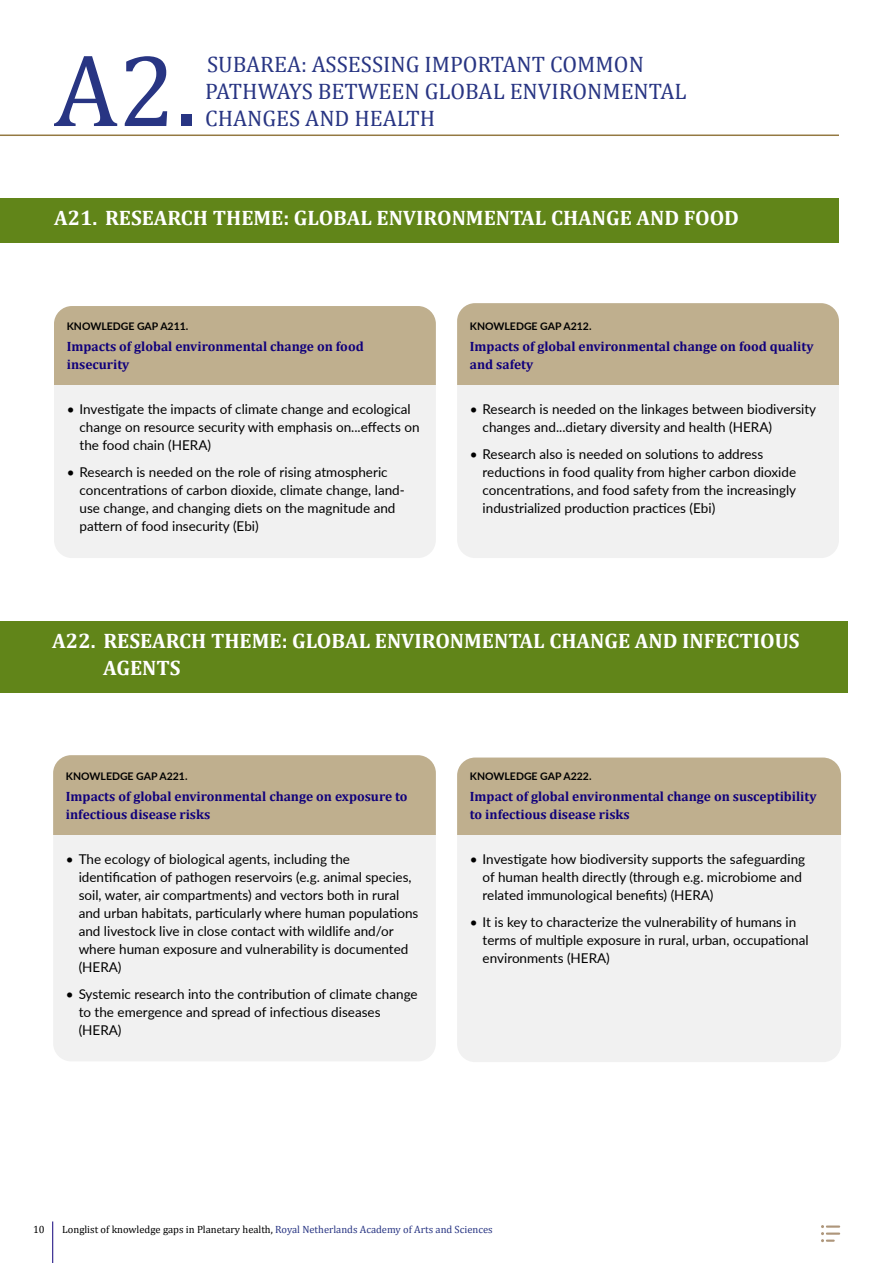
<style>
.page{position:relative;width:893px;height:1263px;background:#fff}
.page>*{position:absolute;margin:0;border:0;box-sizing:border-box;transform-origin:0 0}
.SubAreaTitle{font:103.5px "Cambria";color:#283583}
.SubAreaTitle-2{font:22.5px/27px "Cambria";color:#283583}
.SubSubAreaTitle_gree{font:700 21px/27px "Cambria";color:#fff}
.t1{font:13.5px/18px "Lato";color:#000}
.KnowledgeGapTitle{font:700 13.5px/18px "Cambria";color:#10007b}
.t2{font:10.5px "Cambria";color:#000}
.KnowledgeGapTitle-2{font:700 10.5px "Lato";color:#000}
.s1{color:#283583}
</style>
<div class="page">
<hr style="left:52px;top:1221px;width:1px;height:42px;background:#10007b">
<svg style="left:821px;top:1225px;width:19px;height:17px"></svg>
<hr style="left:0;top:135px;width:839px;height:1px;background:#947942">
<div style="left:0;top:198px;width:839px;height:45px;background:#618519"></div>
<div style="left:54px;top:306px;width:382px;height:252px;background:#f1f1f1;border-radius:18px"></div>
<div style="left:54px;top:306px;width:382px;height:79px;background:#bfaf8e"></div>
<div style="left:457px;top:303px;width:382px;height:255px;background:#f1f1f1;border-radius:18px"></div>
<div style="left:457px;top:303px;width:382px;height:82px;background:#bfaf8e"></div>
<div style="left:0;top:621px;width:848px;height:72px;background:#618519"></div>
<div style="left:53px;top:755px;width:383px;height:306px;background:#f1f1f1;border-radius:18px"></div>
<div style="left:53px;top:755px;width:383px;height:80px;background:#bfaf8e"></div>
<div style="left:457px;top:757px;width:384px;height:305px;background:#f1f1f1;border-radius:18px"></div>
<div style="left:457px;top:757px;width:384px;height:78px;background:#bfaf8e"></div>
<h3 class="SubAreaTitle" style="left:54px;top:30px;width:145px">A2.</h3>
<h3 class="SubAreaTitle-2" style="left:205px;top:51px;width:483px">SUBAREA: ASSESSING IMPORTANT COMMON<br>PATHWAYS BETWEEN GLOBAL ENVIRONMENTAL<br>CHANGES AND HEALTH</h3>
<h4 class="SubSubAreaTitle_gree" style="left:54px;top:204px;width:687px">A21. RESEARCH THEME: GLOBAL ENVIRONMENTAL CHANGE AND FOOD</h4>
<h5 class="KnowledgeGapTitle-2" style="left:67px;top:318px;width:123px">KNOWLEDGE GAP A211.</h5>
<h5 class="KnowledgeGapTitle" style="left:67px;top:337px;width:298px">Impacts of global environmental change on food insecurity</h5>
<p class="t1" style="left:80px;top:400px;width:342px;text-indent:-13px">• Investigate the impacts of climate change and ecological change on resource security with emphasis on...effects on the food chain (HERA)</p>
<p class="t1" style="left:80px;top:463px;width:327px;text-indent:-13px">• Research is needed on the role of rising atmospheric concentrations of carbon dioxide, climate change, land&shy;use change, and changing diets on the magnitude and pattern of food insecurity (Ebi)</p>
<h5 class="KnowledgeGapTitle-2" style="left:470px;top:318px;width:123px">KNOWLEDGE GAP A212.</h5>
<h5 class="KnowledgeGapTitle" style="left:470px;top:337px;width:345px">Impacts of global environmental change on food quality and safety</h5>
<p class="t1" style="left:483px;top:400px;width:335px;text-indent:-13px">• Research is needed on the linkages between biodiversity changes and...dietary diversity and health (HERA)</p>
<p class="t1" style="left:483px;top:445px;width:315px;text-indent:-13px">• Research also is needed on solutions to address reductions in food quality from higher carbon dioxide concentrations, and food safety from the increasingly industrialized production practices (Ebi)</p>
<h4 class="SubSubAreaTitle_gree" style="left:103px;top:627px;width:698px;text-indent:-51px">A22. RESEARCH THEME: GLOBAL ENVIRONMENTAL CHANGE AND INFECTIOUS<br>AGENTS</h4>
<h5 class="KnowledgeGapTitle-2" style="left:66px;top:768px;width:123px">KNOWLEDGE GAP A221.</h5>
<h5 class="KnowledgeGapTitle" style="left:66px;top:787px;width:343px">Impacts of global environmental change on exposure to infectious disease risks</h5>
<p class="t1" style="left:79px;top:850px;width:341px;text-indent:-13px">• The ecology of biological agents, including the identification of pathogen reservoirs (e.g. animal species, soil, water, air compartments) and vectors both in rural and urban habitats, particularly where human populations and livestock live in close contact with wildlife and/or where human exposure and vulnerability is documented (HERA)</p>
<p class="t1" style="left:79px;top:985px;width:341px;text-indent:-13px">• Systemic research into the contribution of climate change to the emergence and spread of infectious diseases (HERA)</p>
<h5 class="KnowledgeGapTitle-2" style="left:470px;top:768px;width:123px">KNOWLEDGE GAP A222.</h5>
<h5 class="KnowledgeGapTitle" style="left:470px;top:787px;width:348px">Impact of global environmental change on susceptibility to infectious disease risks</h5>
<p class="t1" style="left:483px;top:850px;width:324px;text-indent:-13px">• Investigate how biodiversity supports the safeguarding of human health directly (through e.g. microbiome and related immunological benefits) (HERA)</p>
<p class="t1" style="left:483px;top:913px;width:327px;text-indent:-13px">• It is key to characterize the vulnerability of humans in terms of multiple exposure in rural, urban, occupational environments (HERA)</p>
<p class="t2" style="left:33px;top:1223px;width:13px">10</p>
<p class="t2" style="left:62px;top:1223px;width:432px">Longlist of knowledge gaps in Planetary health, <span class="s1">Royal Netherlands Academy of Arts and Sciences</span></p>
</div>
